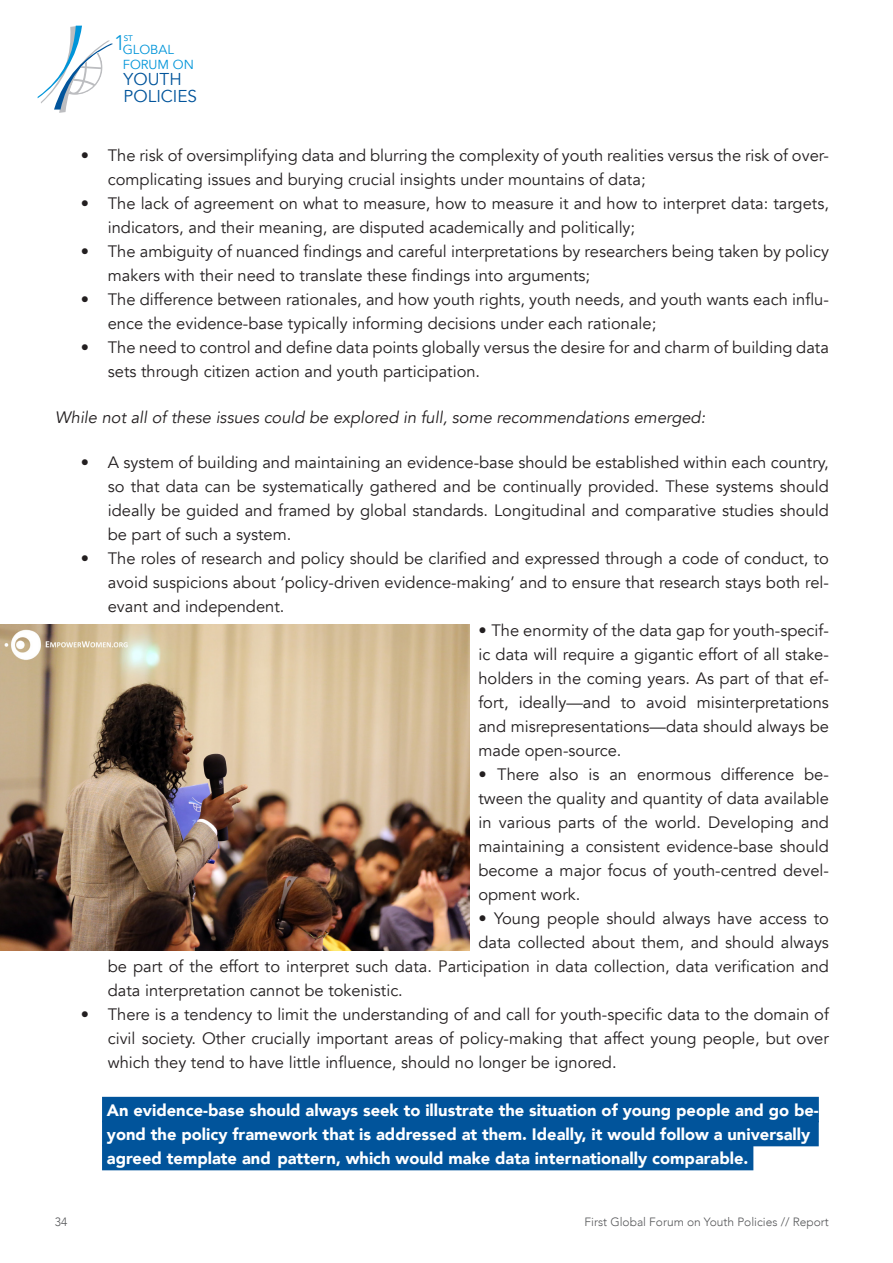
<style>
.page{position:relative;width:893px;height:1263px;background:#fff}
.page>*{position:absolute;margin:0;border:0;box-sizing:border-box;transform-origin:0 0}
.t1{font:300 21.15px "Avenir";color:#0095d9}
.t2{font:17.1px/17.1px "Avenir";color:#01549b}
.t3{font:16.5px/24px "Avenir";color:#231f20}
.Emphasis{font:900 16.5px "Avenir";color:#fff}
.t4{font:italic 16.5px "Avenir";color:#231f20}
.t5{font:13.05px/14.7px "Avenir";color:#0095d9}
.t6{font:300 12px "Avenir";color:#57585a}
.t7{font:8.1px "Avenir";color:#0095d9}
</style>
<div class="page">
<svg style="left:38px;top:26px;width:75px;height:87px"></svg>
<div style="left:102px;top:1097px;width:717px;height:25px;background:#01549b"></div>
<div style="left:102px;top:1121px;width:717px;height:25px;background:#01549b"></div>
<div style="left:102px;top:1145px;width:651px;height:25px;background:#01549b"></div>
<img style="left:0;top:625px;width:470px;height:325px">
<p class="t1" style="left:114px;top:30px;width:13px">1</p>
<p class="t7" style="left:124px;top:31px;width:11px">ST</p>
<p class="t5" style="left:123px;top:42px;width:73px">GLOBAL<br>FORUM ON</p>
<p class="t2" style="left:124px;top:71px;width:75px">YOUTH<br>POLICIES</p>
<p class="t3" style="left:108px;top:144px;width:723px;text-indent:-27px">• The risk of oversimplifying data and blurring the complexity of youth realities versus the risk of over&shy;complicating issues and burying crucial insights under mountains of data;</p>
<p class="t3" style="left:108px;top:192px;width:723px;text-indent:-27px">• The lack of agreement on what to measure, how to measure it and how to interpret data: targets, indicators, and their meaning, are disputed academically and politically;</p>
<p class="t3" style="left:108px;top:240px;width:723px;text-indent:-27px">• The ambiguity of nuanced findings and careful interpretations by researchers being taken by policy makers with their need to translate these findings into arguments;</p>
<p class="t3" style="left:108px;top:288px;width:723px;text-indent:-27px">• The difference between rationales, and how youth rights, youth needs, and youth wants each influ&shy;ence the evidence-base typically informing decisions under each rationale;</p>
<p class="t3" style="left:108px;top:336px;width:723px;text-indent:-27px">• The need to control and define data points globally versus the desire for and charm of building data sets through citizen action and youth participation.</p>
<p class="t4" style="left:55px;top:407px;width:651px">While not all of these issues could be explored in full, some recommendations emerged:</p>
<p class="t3" style="left:108px;top:450px;width:723px;text-align:justify;text-indent:-27px">• A system of building and maintaining an evidence-base should be established within each country, so that data can be systematically gathered and be continually provided. These systems should ideally be guided and framed by global standards. Longitudinal and comparative studies should be part of such a system.</p>
<p class="t3" style="left:108px;top:546px;width:723px;text-align:justify;text-indent:-27px">• The roles of research and policy should be clarified and expressed through a code of conduct, to avoid suspicions about ‘policy-driven evidence-making’ and to ensure that research stays both rel&shy;evant and independent.</p>
<p class="t3" style="left:478px;top:618px;width:352px;text-align:justify">• The enormity of the data gap for youth-specif&shy;ic data will require a gigantic effort of all stake&shy;holders in the coming years. As part of that ef&shy;fort, ideally—and to avoid misinterpretations and misrepresentations—data should always be made open-source.</p>
<p class="t3" style="left:478px;top:762px;width:352px;text-align:justify">• There also is an enormous difference be&shy;tween the quality and quantity of data available in various parts of the world. Developing and maintaining a consistent evidence-base should become a major focus of youth-centred devel&shy;opment work.</p>
<p class="t3" style="left:478px;top:906px;width:352px">• Young people should always have access to</p>
<p class="t3" style="left:478px;top:930px;width:352px">data collected about them, and should always</p>
<p class="t3" style="left:108px;top:954px;width:723px">be part of the effort to interpret such data. Participation in data collection, data verification and</p>
<p class="t3" style="left:108px;top:978px;width:297px">data interpretation cannot be tokenistic.</p>
<p class="t3" style="left:108px;top:1002px;width:723px;text-align:justify;text-indent:-27px">• There is a tendency to limit the understanding of and call for youth-specific data to the domain of civil society. Other crucially important areas of policy-making that affect young people, but over which they tend to have little influence, should no longer be ignored.</p>
<p class="Emphasis" style="left:107px;top:1096px;width:713px">An evidence-base should always seek to illustrate the situation of young people and go be-</p>
<p class="Emphasis" style="left:107px;top:1120px;width:705px">yond the policy framework that is addressed at them. Ideally, it would follow a universally</p>
<p class="Emphasis" style="left:107px;top:1144px;width:643px">agreed template and pattern, which would make data internationally comparable.</p>
<p class="t6" style="left:55px;top:1215px;width:14px">34</p>
<p class="t6" style="left:585px;top:1215px;width:246px">First Global Forum on Youth Policies // Report</p>
</div>
